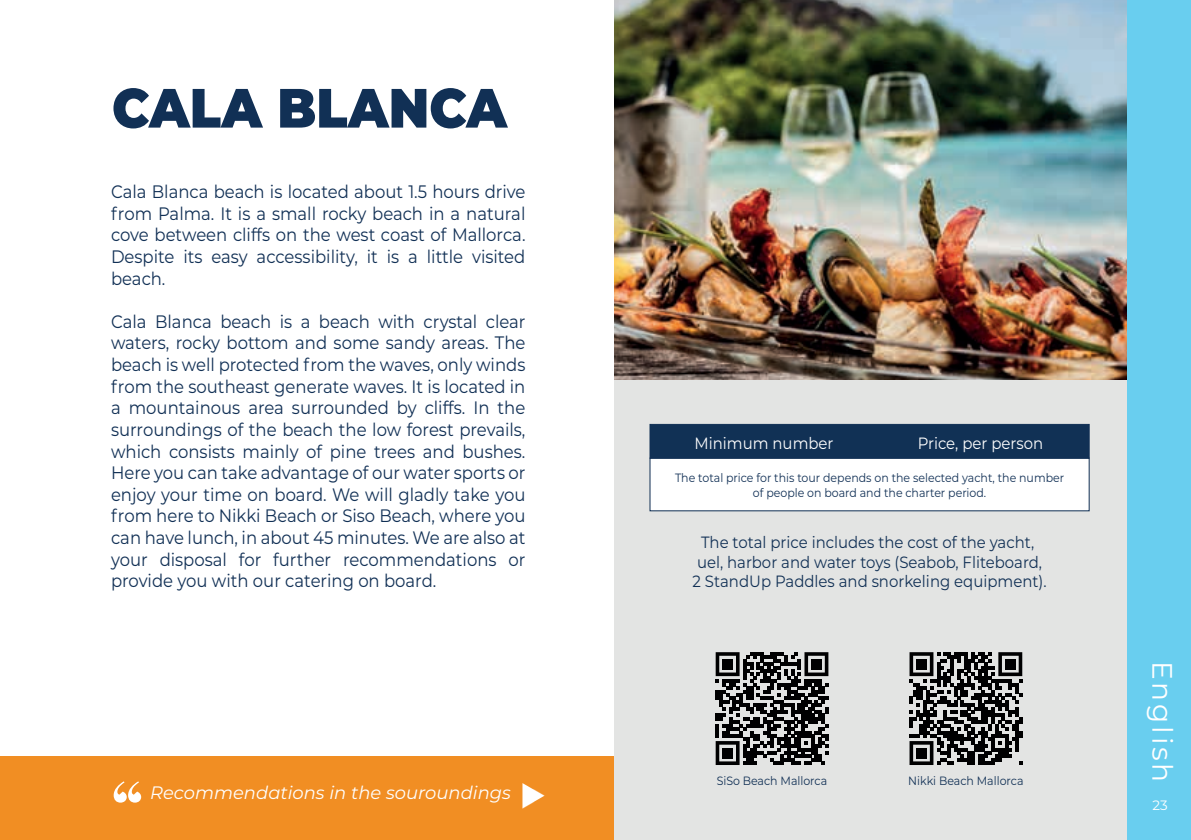
<style>
.page{position:relative;width:1191px;height:840px;background:#fff}
.page>*{position:absolute;margin:0;border:0;box-sizing:border-box;transform-origin:0 0}
.t1{font:900 55.2px "Montserrat";color:#113055;scale:.91 1}
.t2{font:28px "Montserrat";letter-spacing:.1em;color:#fff}
.t3{font:18px/21.6px "Montserrat";color:#113055;text-align:justify;scale:.91 1}
.t4{font:italic 18px "Montserrat";color:#fff}
.t5{font:16.2px/19.6px "Montserrat";color:#113055;text-align:center;scale:.91 1}
.t6{font:16.2px "Montserrat";color:#fff;scale:.91 1}
.t7{font:13.6px "Montserrat";color:#fff}
.t8{font:12px/14.4px "Montserrat";color:#113055;text-align:center;scale:.91 1}
</style>
<div class="page">
<div style="left:614px;top:1px;width:577px;height:838px;background:#e3e4e3"></div>
<img style="left:614px;top:0;width:513px;height:379px">
<div style="left:1127px;top:0;width:64px;height:839px;background:#69ceef"></div>
<div style="left:0;top:756px;width:614px;height:83px;background:#f18e23"></div>
<svg style="left:114px;top:781px;width:27px;height:21px"></svg>
<svg style="left:522px;top:783px;width:22px;height:25px"></svg>
<svg style="left:909px;top:652px;width:113px;height:112px"></svg>
<div style="left:916px;top:658px;width:10px;height:11px;background:#000001"></div>
<div style="left:1005px;top:658px;width:10px;height:11px;background:#000001"></div>
<div style="left:916px;top:747px;width:10px;height:10px;background:#000001"></div>
<svg style="left:715px;top:652px;width:113px;height:112px"></svg>
<div style="left:722px;top:658px;width:10px;height:11px;background:#000001"></div>
<div style="left:811px;top:658px;width:10px;height:11px;background:#000001"></div>
<div style="left:722px;top:747px;width:10px;height:10px;background:#000001"></div>
<div style="left:649px;top:457px;width:440px;height:54px;background:#fff;border:1px solid #113055"></div>
<div style="left:649px;top:423px;width:440px;height:35px;background:#113155;border:1px solid #113055"></div>
<h1 class="t1" style="left:112px;top:66px;width:435px">CALA BLANCA</h1>
<p class="t3" style="left:111px;top:180px;width:457px">Cala Blanca beach is located about 1.5 hours drive from Palma. It is a small rocky beach in a natural cove between cliffs on the west coast of Mallorca.<br>Despite its easy accessibility, it is a little visited beach.</p>
<p class="t3" style="left:111px;top:310px;width:457px">Cala Blanca beach is a beach with crystal clear waters, rocky bottom and some sandy areas. The beach is well protected from the waves, only winds from the southeast generate waves. It is located in a mountainous area surrounded by cliffs. In the surroundings of the beach the low forest prevails, which consists mainly of pine trees and bushes.<br>Here you can take advantage of our water sports or enjoy your time on board. We will gladly take you from here to Nikki Beach or Siso Beach, where you can have lunch, in about 45 minutes. We are also at your disposal for further recommendations or provide you with our catering on board.</p>
<p class="t4" style="left:150px;top:780px;width:362px">Recommendations in the souroundings</p>
<p class="t6" style="left:694px;top:432px;width:154px">Minimum number</p>
<p class="t6" style="left:917px;top:432px;width:139px">Price, per person</p>
<p class="t8" style="left:675px;top:470px;width:429px">The total price for this tour depends on the selected yacht, the number of people on board and the charter period.</p>
<p class="t5" style="left:692px;top:531px;width:390px">The total price includes the cost of the yacht, uel, harbor and water toys (Seabob, Fliteboard,<br>2 StandUp Paddles and snorkeling equipment).</p>
<p class="t8" style="left:717px;top:772px;width:123px">SiSo Beach Mallorca</p>
<p class="t8" style="left:908px;top:772px;width:128px">Nikki Beach Mallorca</p>
<h2 class="t2" style="left:1181px;top:660px;width:123px;rotate:90deg">English</h2>
<p class="t7" style="left:1152px;top:795px;width:17px">23</p>
</div>
